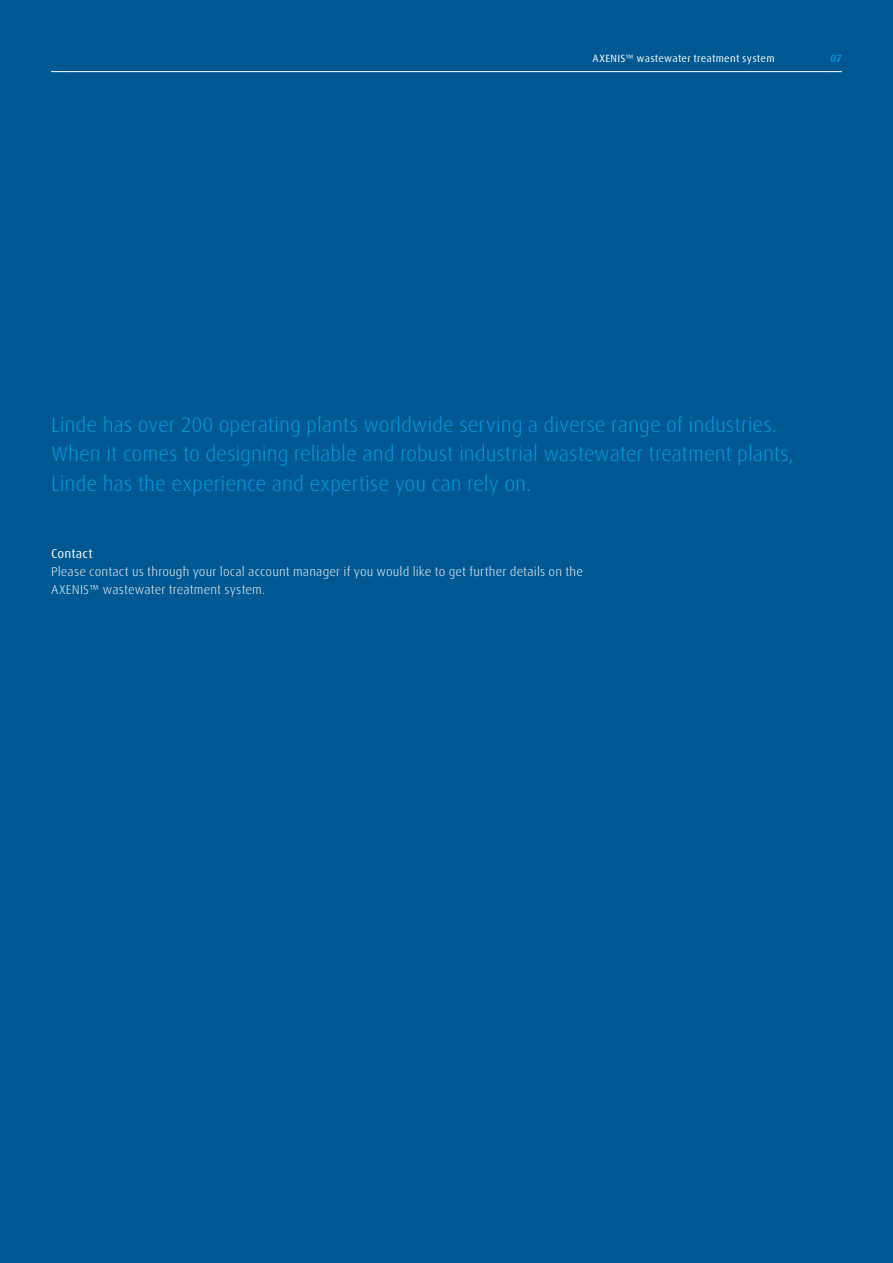
<style>
.page{position:relative;width:893px;height:1263px;background:#005892}
.page>*{position:absolute;margin:0;border:0;box-sizing:border-box;transform-origin:0 0}
.t1{font:300 21px/29.4px "Linde Dax OT";letter-spacing:-.005em;color:#009ee0}
.t2{font:300 12.75px/18px "Linde Dax OT";letter-spacing:.015em;color:#fff}
.t3{font:12.75px "Linde Dax OT";letter-spacing:.015em;color:#fff}
.t4{font:10.5px "Linde Dax OT";letter-spacing:.015em;color:#fff}
.t5{font:500 10.5px "Linde Dax OT";color:#009ee0}
</style>
<div class="page">
<hr style="left:51px;top:71px;width:791px;height:1px;background:#fff">
<p class="t4" style="left:593px;top:54px;width:184px">AXENIS™ wastewater treatment system</p>
<p class="t5" style="left:830px;top:54px;width:13px">07</p>
<p class="t1" style="left:51px;top:411px;width:745px">Linde has over 200 operating plants worldwide serving a diverse range of industries.<br>When it comes to designing reliable and robust industrial wastewater treatment plants,<br>Linde has the experience and expertise you can rely on.</p>
<p class="t3" style="left:51px;top:548px;width:43px">Contact</p>
<p class="t2" style="left:51px;top:563px;width:534px">Please contact us through your local account manager if you would like to get further details on the<br>AXENIS™ wastewater treatment system.</p>
</div>
